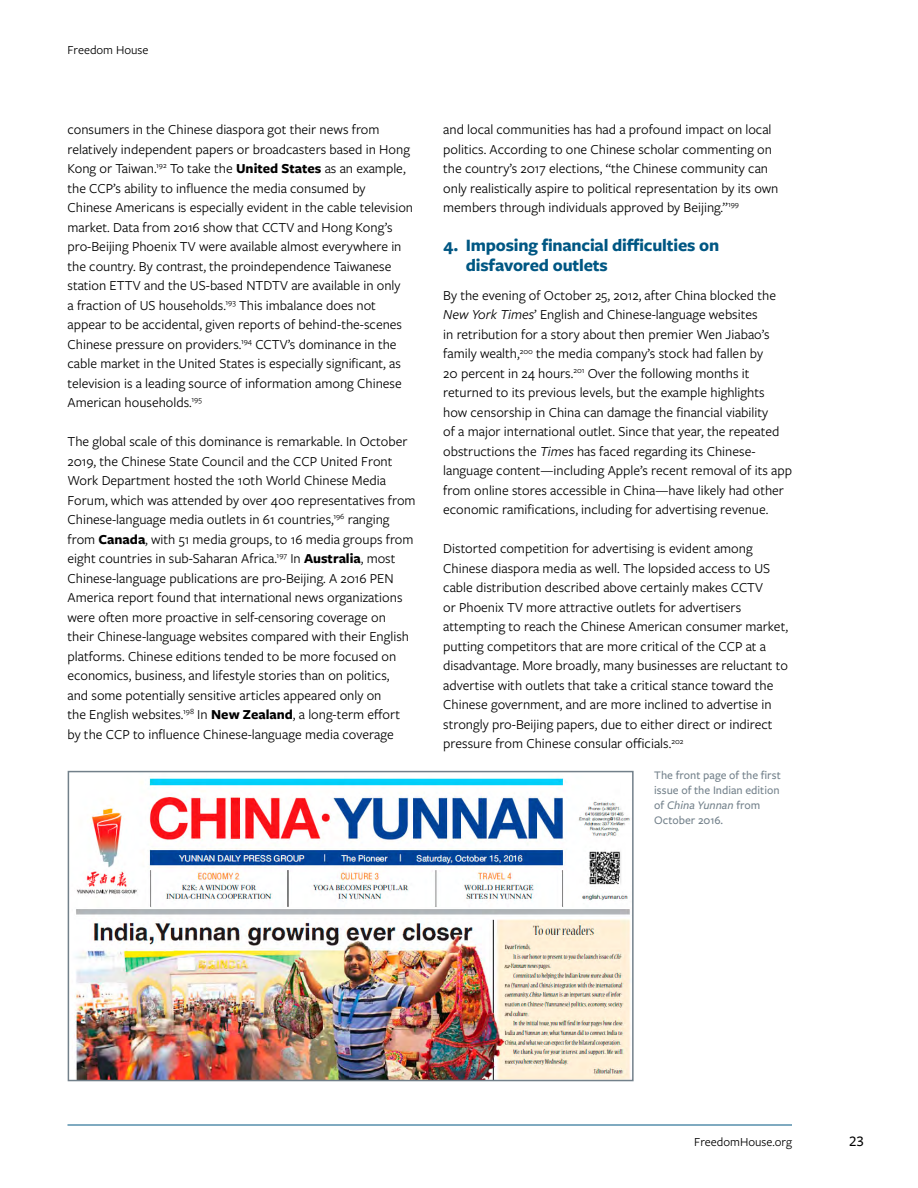
<style>
.page{position:relative;width:918px;height:1188px;background:#fff}
.page>*{position:absolute;margin:0;border:0;box-sizing:border-box;transform-origin:0 0}
.t1{font:700 18px/19.5px "Freight Sans Pro";letter-spacing:-.01em;color:#005783}
.t2{font:500 15px "Freight Sans Pro";color:#000}
.t3{font:14.25px/19.5px "Freight Sans Pro";color:#000}
.t4{font:12.75px "Freight Sans Pro";color:#000}
.t5{font:500 12px/15px "Freight Sans Pro";color:#72808a}
.s1{font-weight:700}
.s2{font-style:italic}
</style>
<div class="page">
<img style="left:74px;top:778px;width:557px;height:300px">
<div style="left:68px;top:771px;width:566px;height:310px;border:2px solid #72808a"></div>
<hr style="left:68px;top:1125px;width:724px;height:1px;background:#005682">
<p class="t4" style="left:68px;top:41px;width:83px">Freedom House</p>
<p class="t3" style="left:67px;top:119px;width:347px">consumers in the Chinese diaspora got their news from relatively independent papers or broadcasters based in Hong Kong or Taiwan.<sup>192</sup> To take the <span class="s1">United States</span> as an example, the CCP’s ability to influence the media consumed by Chinese Americans is especially evident in the cable television market. Data from 2016 show that CCTV and Hong Kong’s pro-Beijing Phoenix TV were available almost everywhere in the country. By contrast, the proindependence Taiwanese station ETTV and the US-based NTDTV are available in only<br>a fraction of US households.<sup>193</sup> This imbalance does not appear to be accidental, given reports of behind-the-scenes Chinese pressure on providers.<sup>194</sup> CCTV’s dominance in the cable market in the United States is especially significant, as television is a leading source of information among Chinese American households.<sup>195</sup></p>
<p class="t3" style="left:67px;top:431px;width:350px">The global scale of this dominance is remarkable. In October 2019, the Chinese State Council and the CCP United Front Work Department hosted the 10th World Chinese Media Forum, which was attended by over 400 representatives from Chinese-language media outlets in 61 countries,<sup>196</sup> ranging from <span class="s1">Canada</span>, with 51 media groups, to 16 media groups from eight countries in sub-Saharan Africa.<sup>197</sup> In <span class="s1">Australia</span>, most Chinese-language publications are pro-Beijing. A 2016 PEN America report found that international news organizations were often more proactive in self-censoring coverage on their Chinese-language websites compared with their English platforms. Chinese editions tended to be more focused on economics, business, and lifestyle stories than on politics,<br>and some potentially sensitive articles appeared only on<br>the English websites.<sup>198</sup> In <span class="s1">New Zealand</span>, a long-term effort by the CCP to influence Chinese-language media coverage</p>
<p class="t3" style="left:443px;top:119px;width:337px">and local communities has had a profound impact on local politics. According to one Chinese scholar commenting on the country’s 2017 elections, “the Chinese community can only realistically aspire to political representation by its own members through individuals approved by Beijing.”<sup>199</sup></p>
<p class="t1" style="left:466px;top:235px;width:255px;text-indent:-22px">4. Imposing financial difficulties on disfavored outlets</p>
<p class="t3" style="left:443px;top:285px;width:350px">By the evening of October 25, 2012, after China blocked the <span class="s2">New York Times</span>’ English and Chinese-language websites<br>in retribution for a story about then premier Wen Jiabao’s family wealth,<sup>200</sup> the media company’s stock had fallen by<br>20 percent in 24 hours.<sup>201</sup> Over the following months it returned to its previous levels, but the example highlights how censorship in China can damage the financial viability<br>of a major international outlet. Since that year, the repeated obstructions the <span class="s2">Times</span> has faced regarding its Chinese&shy;language content—including Apple’s recent removal of its app from online stores accessible in China—have likely had other economic ramifications, including for advertising revenue.</p>
<p class="t3" style="left:443px;top:538px;width:346px">Distorted competition for advertising is evident among Chinese diaspora media as well. The lopsided access to US cable distribution described above certainly makes CCTV<br>or Phoenix TV more attractive outlets for advertisers attempting to reach the Chinese American consumer market, putting competitors that are more critical of the CCP at a disadvantage. More broadly, many businesses are reluctant to advertise with outlets that take a critical stance toward the Chinese government, and are more inclined to advertise in strongly pro-Beijing papers, due to either direct or indirect pressure from Chinese consular officials.<sup>202</sup></p>
<p class="t5" style="left:654px;top:767px;width:128px">The front page of the first issue of the Indian edition of <span class="s2">China Yunnan</span> from<br>October 2016.</p>
<p class="t4" style="left:694px;top:1133px;width:99px">FreedomHouse.org</p>
<p class="t2" style="left:849px;top:1131px;width:16px">23</p>
</div>
